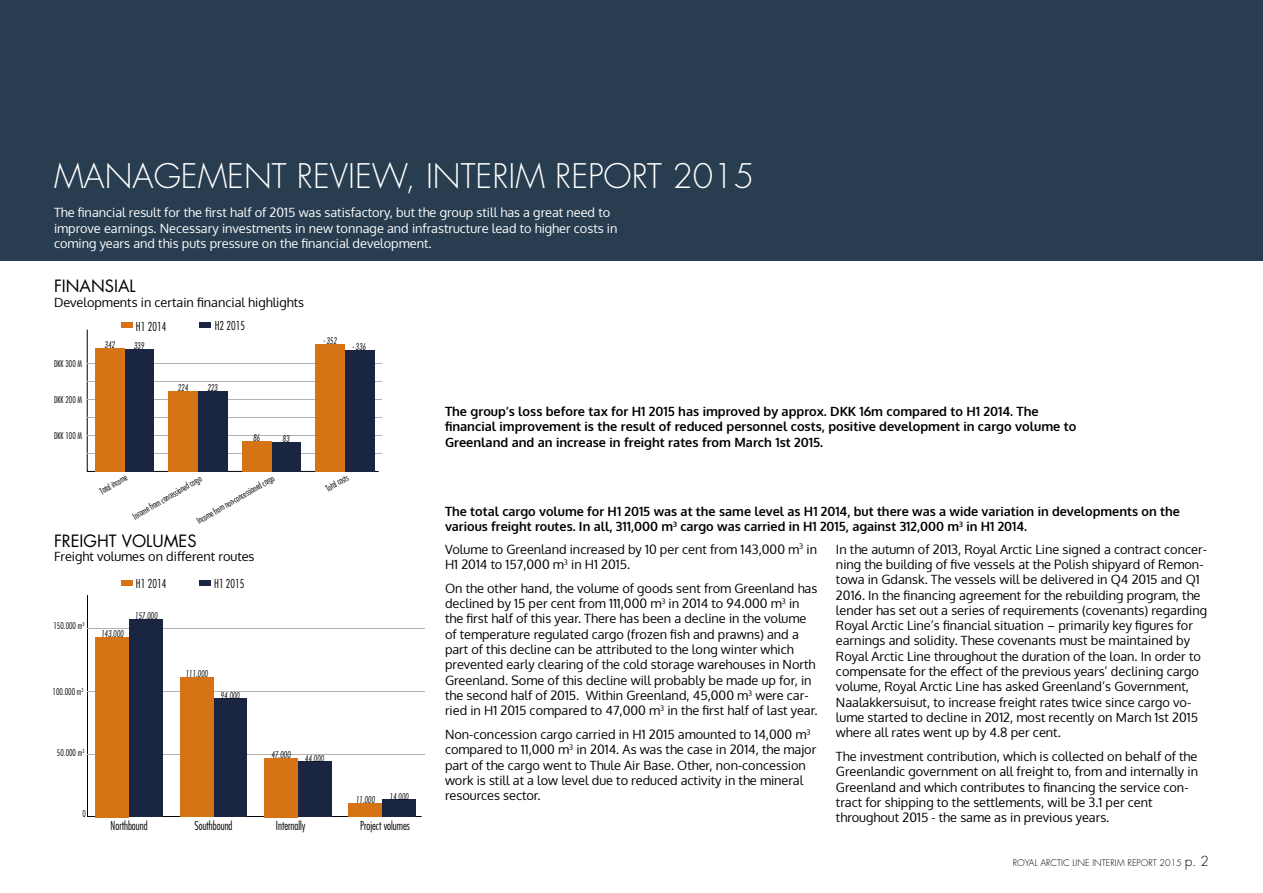
<style>
.page{position:relative;width:1263px;height:893px;background:#fff}
.page>*{position:absolute;margin:0;border:0;box-sizing:border-box;transform-origin:0 0}
.t1{font:300 33px "Futura Std";color:#fff}
.t2{font:16.5px "Futura Std";color:#000}
.t3{font:12.75px/15.3px "Oxygen";color:#000}
.t4{font:700 12.75px/15.3px "Oxygen";color:#000}
.t5{font:12.75px/15.3px "Oxygen";color:#fff}
.t6{font:300 condensed 12px "Futura Std";color:#000;scale:.93 1}
.t7{font:300 condensed 9px "Futura Std";color:#000;scale:.93 1}
.t8{font:300 9px "Futura Std";color:#000}
.s1{font-size:13.5px}
</style>
<div class="page">
<div style="left:0;top:0;width:1263px;height:261px;background:#283d4f"></div>
<div style="left:199px;top:323px;width:12px;height:5px;background:#1a2541"></div>
<div style="left:199px;top:580px;width:12px;height:6px;background:#1a2541"></div>
<div style="left:121px;top:323px;width:12px;height:5px;background:#d67415"></div>
<div style="left:121px;top:580px;width:12px;height:5px;background:#d67415"></div>
<hr style="left:87px;top:471px;width:292px;height:1px;background:#000">
<hr style="left:87px;top:330px;width:1px;height:141px;background:#000">
<hr style="left:88px;top:453px;width:294px;height:1px;background:#b3b2b2">
<hr style="left:88px;top:435px;width:294px;height:1px;background:#b3b2b2">
<hr style="left:88px;top:417px;width:294px;height:1px;background:#b3b2b2">
<hr style="left:88px;top:399px;width:294px;height:1px;background:#b3b2b2">
<hr style="left:88px;top:381px;width:294px;height:1px;background:#b3b2b2">
<hr style="left:88px;top:363px;width:294px;height:1px;background:#b3b2b2">
<div style="left:124px;top:349px;width:30px;height:123px;background:#1a2541"></div>
<div style="left:198px;top:391px;width:29px;height:81px;background:#1a2541"></div>
<div style="left:271px;top:442px;width:30px;height:30px;background:#1a2541"></div>
<div style="left:345px;top:350px;width:29px;height:122px;background:#1a2541"></div>
<div style="left:95px;top:348px;width:29px;height:124px;background:#d67415"></div>
<div style="left:168px;top:391px;width:30px;height:81px;background:#d67415"></div>
<div style="left:242px;top:441px;width:29px;height:31px;background:#d67415"></div>
<div style="left:315px;top:344px;width:30px;height:128px;background:#d67415"></div>
<hr style="left:87px;top:816px;width:335px;height:1px;background:#000">
<hr style="left:87px;top:595px;width:1px;height:221px;background:#000">
<hr style="left:87px;top:754px;width:337px;height:1px;background:#b3b2b2">
<hr style="left:87px;top:691px;width:337px;height:1px;background:#b3b2b2">
<hr style="left:87px;top:628px;width:337px;height:1px;background:#b3b2b2">
<div style="left:129px;top:619px;width:34px;height:198px;background:#1a2541"></div>
<div style="left:214px;top:699px;width:33px;height:118px;background:#1a2541"></div>
<div style="left:298px;top:762px;width:34px;height:55px;background:#1a2541"></div>
<div style="left:382px;top:800px;width:34px;height:17px;background:#1a2541"></div>
<div style="left:96px;top:637px;width:33px;height:180px;background:#d67415"></div>
<div style="left:180px;top:677px;width:34px;height:140px;background:#d67415"></div>
<div style="left:264px;top:758px;width:34px;height:59px;background:#d67415"></div>
<div style="left:348px;top:803px;width:34px;height:14px;background:#d67415"></div>
<h1 class="t1" style="left:54px;top:156px;width:702px">MANAGEMENT REVIEW, INTERIM REPORT 2015</h1>
<p class="t5" style="left:54px;top:205px;width:565px">The financial result for the first half of 2015 was satisfactory, but the group still has a great need to improve earnings. Necessary investments in new tonnage and infrastructure lead to higher costs in coming years and this puts pressure on the financial development.</p>
<p class="t2" style="left:54px;top:276px;width:83px">FINANSIAL</p>
<p class="t3" style="left:54px;top:295px;width:252px">Developments in certain financial highlights</p>
<p class="t7" style="left:54px;top:358px;width:32px">DKK 300 M</p>
<p class="t7" style="left:54px;top:394px;width:32px">DKK 200 M</p>
<p class="t7" style="left:54px;top:430px;width:32px">DKK 100 M</p>
<p class="t6" style="left:136px;top:319px;width:34px">H1 2014</p>
<p class="t7" style="left:105px;top:339px;width:14px">342</p>
<p class="t7" style="left:134px;top:340px;width:14px">339</p>
<p class="t6" style="left:215px;top:319px;width:34px">H2 2015</p>
<p class="t7" style="left:178px;top:382px;width:14px">224</p>
<p class="t7" style="left:207px;top:382px;width:14px">223</p>
<p class="t7" style="left:253px;top:432px;width:10px">86</p>
<p class="t7" style="left:283px;top:433px;width:10px">83</p>
<p class="t7" style="left:323px;top:336px;width:17px">- 352</p>
<p class="t7" style="left:353px;top:342px;width:17px">- 336</p>
<p class="t7" style="left:195px;top:517px;width:96px;rotate:-30deg">Income from non-concessioned cargo</p>
<p class="t7" style="left:324px;top:484px;width:28px;rotate:-30deg">Total costs</p>
<p class="t7" style="left:98px;top:487px;width:34px;rotate:-30deg">Total income</p>
<p class="t7" style="left:131px;top:512px;width:85px;rotate:-30deg">Income from concessioned cargo</p>
<p class="t2" style="left:54px;top:530px;width:144px">FREIGHT VOLUMES</p>
<p class="t3" style="left:54px;top:549px;width:202px">Freight volumes on different routes</p>
<p class="t7" style="left:53px;top:621px;width:35px">150.000 m<sup>3</sup></p>
<p class="t7" style="left:101px;top:628px;width:27px">143.000</p>
<p class="t6" style="left:136px;top:576px;width:34px">H1 2014</p>
<p class="t7" style="left:135px;top:611px;width:27px">157.000</p>
<p class="t7" style="left:53px;top:686px;width:35px">100.000 m<sup>3</sup></p>
<p class="t7" style="left:57px;top:747px;width:31px">50.000 m<sup>3</sup></p>
<p class="t7" style="left:82px;top:808px;width:5px">0</p>
<p class="t6" style="left:111px;top:819px;width:41px">Northbound</p>
<p class="t6" style="left:214px;top:576px;width:34px">H1 2015</p>
<p class="t7" style="left:185px;top:669px;width:27px">111.000</p>
<p class="t7" style="left:221px;top:690px;width:23px">94.000</p>
<p class="t7" style="left:271px;top:749px;width:23px">47.000</p>
<p class="t7" style="left:305px;top:753px;width:23px">44.000</p>
<p class="t7" style="left:356px;top:795px;width:23px">11.000</p>
<p class="t7" style="left:390px;top:791px;width:23px">14.000</p>
<p class="t6" style="left:194px;top:819px;width:43px">Southbound</p>
<p class="t6" style="left:276px;top:819px;width:33px">Internally</p>
<p class="t6" style="left:360px;top:819px;width:55px">Project volumes</p>
<p class="t4" style="left:445px;top:404px;width:633px">The group’s loss before tax for H1 2015 has improved by approx. DKK 16m compared to H1 2014. The financial improvement is the result of reduced personnel costs, positive development in cargo volume to<br>Greenland and an increase in freight rates from March 1st 2015.</p>
<p class="t4" style="left:445px;top:504px;width:736px">The total cargo volume for H1 2015 was at the same level as H1 2014, but there was a wide variation in developments on the various freight routes. In all, 311,000 m<sup>3</sup> cargo was carried in H1 2015, against 312,000 m<sup>3</sup> in H1 2014.</p>
<p class="t3" style="left:445px;top:541px;width:373px">Volume to Greenland increased by 10 per cent from 143,000 m<sup>3</sup> in<br>H1 2014 to 157,000 m<sup>3</sup> in H1 2015.</p>
<p class="t3" style="left:445px;top:580px;width:374px">On the other hand, the volume of goods sent from Greenland has declined by 15 per cent from 111,000 m<sup>3</sup> in 2014 to 94.000 m<sup>3</sup> in the first half of this year. There has been a decline in the volume of temperature regulated cargo (frozen fish and prawns) and a part of this decline can be attributed to the long winter which prevented early clearing of the cold storage warehouses in North Greenland. Some of this decline will probably be made up for, in the second half of 2015. Within Greenland, 45,000 m<sup>3</sup> were car&shy;ried in H1 2015 compared to 47,000 m<sup>3</sup> in the first half of last year.</p>
<p class="t3" style="left:445px;top:727px;width:373px">Non-concession cargo carried in H1 2015 amounted to 14,000 m<sup>3 </sup>compared to 11,000 m<sup>3</sup> in 2014. As was the case in 2014, the major part of the cargo went to Thule Air Base. Other, non-concession work is still at a low level due to reduced activity in the mineral resources sector.</p>
<p class="t3" style="left:836px;top:541px;width:373px">In the autumn of 2013, Royal Arctic Line signed a contract concer&shy;ning the building of five vessels at the Polish shipyard of Remon&shy;towa in Gdansk. The vessels will be delivered in Q4 2015 and Q1<br>2016. In the financing agreement for the rebuilding program, the lender has set out a series of requirements (covenants) regarding Royal Arctic Line’s financial situation – primarily key figures for earnings and solidity. These covenants must be maintained by Royal Arctic Line throughout the duration of the loan. In order to compensate for the effect of the previous years’ declining cargo volume, Royal Arctic Line has asked Greenland’s Government, Naalakkersuisut, to increase freight rates twice since cargo vo&shy;lume started to decline in 2012, most recently on March 1st 2015 where all rates went up by 4.8 per cent.</p>
<p class="t3" style="left:836px;top:749px;width:364px">The investment contribution, which is collected on behalf of the Greenlandic government on all freight to, from and internally in Greenland and which contributes to financing the service con&shy;tract for shipping to the settlements, will be 3.1 per cent throughout 2015 - the same as in previous years.</p>
<p class="t8" style="left:1013px;top:857px;width:198px">ROYAL ARCTIC LINE INTERIM REPORT 2015 <span class="s1">p. 2</span></p>
</div>
